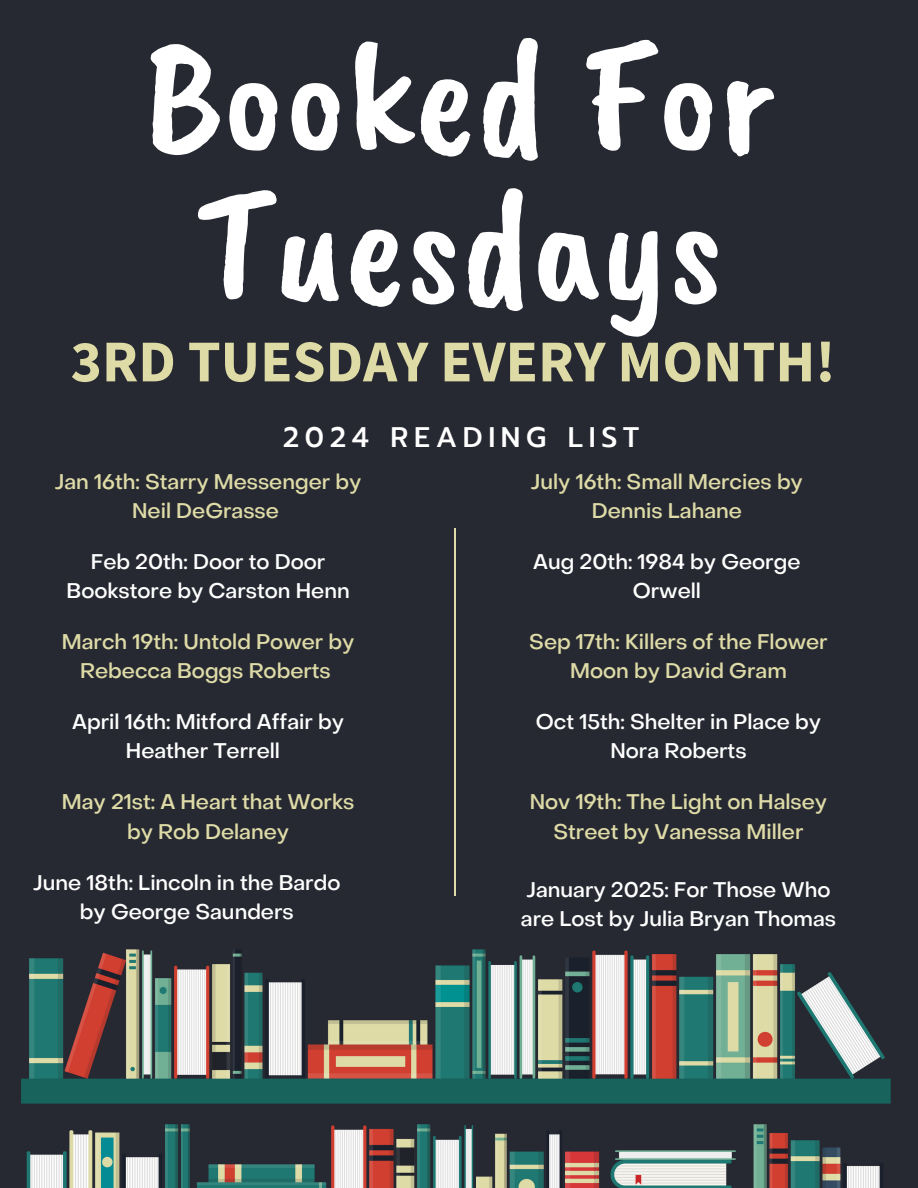
<style>
.page{position:relative;width:918px;height:1188px;background:#272932}
.page>*{position:absolute;margin:0;border:0;box-sizing:border-box;transform-origin:0 0}
.t1{font:162.3px/150.3px "Caveat Brush";color:#fff;text-align:center}
.t2{font:700 59.25px "Source Sans Pro";color:#dedba7}
.t3{font:500 28.2px "Prompt";letter-spacing:.2em;color:#fff}
.t4{font:500 21px/29.2px "Object Sans";color:#dedba7;text-align:center}
.t5{font:500 21px/29.2px "Object Sans";color:#fff;text-align:center}
</style>
<div class="page">
<img style="left:22px;top:949px;width:868px;height:239px">
<hr style="left:454px;top:529px;width:2px;height:366px;background:#dedba7">
<p class="t1" style="left:144px;top:21px;width:632px">Booked For<br>Tuesdays</p>
<p class="t2" style="left:71px;top:323px;width:766px">3RD TUESDAY EVERY MONTH!</p>
<p class="t3" style="left:283px;top:416px;width:358px">2024 READING LIST</p>
<p class="t4" style="left:55px;top:469px;width:308px">Jan 16th: Starry Messenger by<br>Neil DeGrasse</p>
<p class="t5" style="left:67px;top:549px;width:285px">Feb 20th: Door to Door<br>Bookstore by Carston Henn</p>
<p class="t4" style="left:62px;top:629px;width:294px">March 19th: Untold Power by<br>Rebecca Boggs Roberts</p>
<p class="t5" style="left:72px;top:709px;width:273px">April 16th: Mitford Affair by<br>Heather Terrell</p>
<p class="t4" style="left:62px;top:789px;width:294px">May 21st: A Heart that Works by Rob Delaney</p>
<p class="t5" style="left:33px;top:870px;width:309px">June 18th: Lincoln in the Bardo by George Saunders</p>
<p class="t4" style="left:531px;top:469px;width:274px">July 16th: Small Mercies by<br>Dennis Lahane</p>
<p class="t5" style="left:533px;top:549px;width:269px">Aug 20th: 1984 by George<br>Orwell</p>
<p class="t4" style="left:529px;top:629px;width:300px">Sep 17th: Killers of the Flower<br>Moon by David Gram</p>
<p class="t5" style="left:536px;top:709px;width:287px">Oct 15th: Shelter in Place by<br>Nora Roberts</p>
<p class="t4" style="left:530px;top:789px;width:299px">Nov 19th: The Light on Halsey<br>Street by Vanessa Miller</p>
<p class="t5" style="left:521px;top:877px;width:317px;text-align:left">January 2025: For Those Who are Lost by Julia Bryan Thomas</p>
</div>
